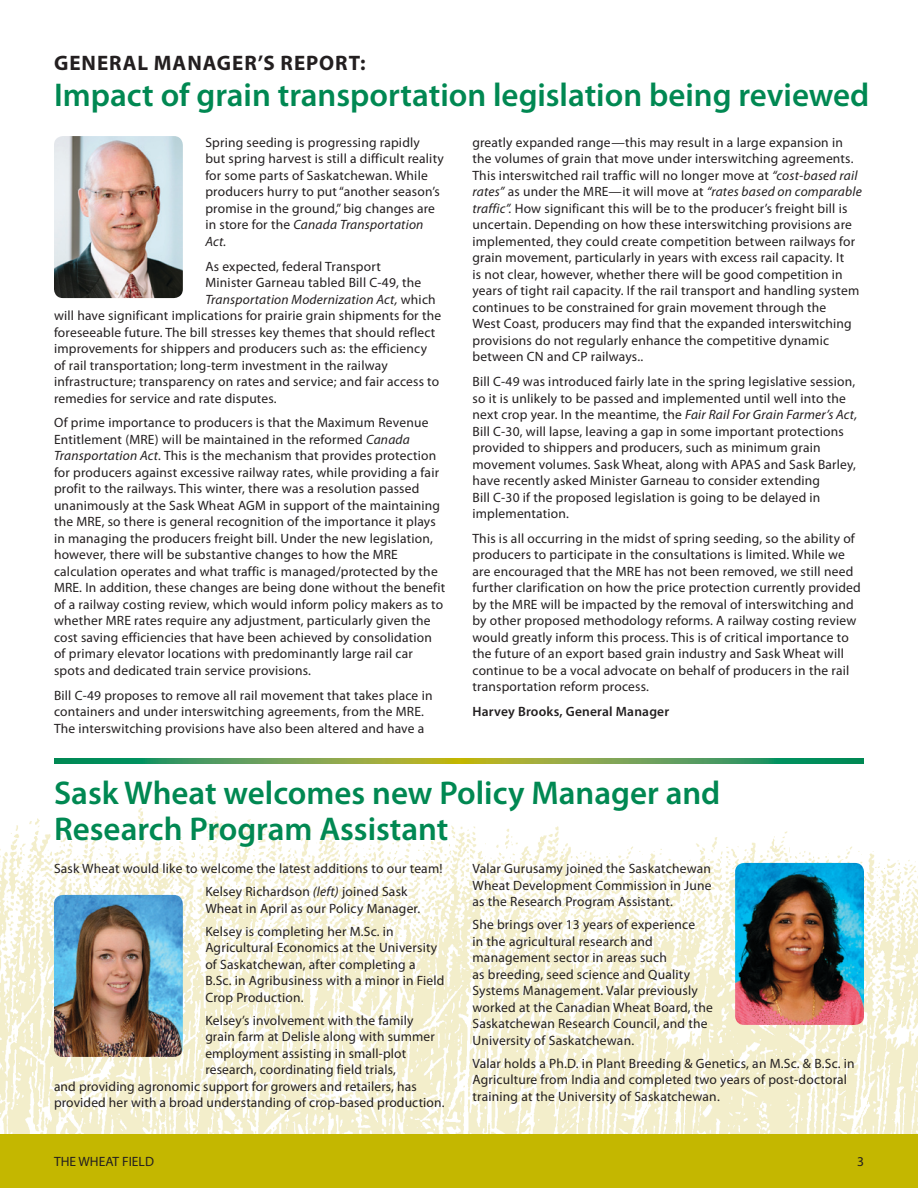
<style>
.page{position:relative;width:918px;height:1188px;background:#fff}
.page>*{position:absolute;margin:0;border:0;box-sizing:border-box;transform-origin:0 0}
.t1{font:600 33px/36px "Myriad Pro";color:#008852}
.t2{font:700 21px "Myriad Pro";letter-spacing:.045em;color:#231f20}
.t3{font:13.5px/16.5px "Myriad Pro";letter-spacing:.015em;color:#231f20}
.t4{font:italic 13.5px "Myriad Pro";letter-spacing:.015em;color:#231f20}
.t5{font:600 13.5px "Myriad Pro";letter-spacing:.015em;color:#231f20}
.s1{font-style:italic}
.s2{font-style:normal}
</style>
<div class="page">
<img style="left:0;top:808px;width:918px;height:326px">
<div style="left:0;top:1134px;width:918px;height:54px;background:#c4b700"></div>
<img style="left:54px;top:136px;width:129px;height:162px">
<svg style="left:459px;top:759px;width:405px;height:4px;background:#5f9f4f"></svg>
<svg style="left:54px;top:759px;width:405px;height:4px;background:#5f9f4f"></svg>
<img style="left:54px;top:895px;width:129px;height:162px">
<img style="left:735px;top:863px;width:129px;height:162px">
<p class="t2" style="left:54px;top:49px;width:313px">GENERAL MANAGER’S REPORT:</p>
<p class="t1" style="left:54px;top:76px;width:817px">Impact of grain transportation legislation being reviewed</p>
<p class="t3" style="left:205px;top:134px;width:240px">Spring seeding is progressing rapidly<br>but spring harvest is still a difficult reality for some parts of Saskatchewan. While producers hurry to put “another season’s promise in the ground,” big changes are in store for the <span class="s1">Canada Transportation Act.</span></p>
<p class="t3" style="left:205px;top:258px;width:177px">As expected, federal Transport</p>
<p class="t3" style="left:205px;top:274px;width:217px">Minister Garneau tabled Bill C-49, the</p>
<p class="t4" style="left:205px;top:291px;width:232px">Transportation Modernization Act, <span class="s2">which</span></p>
<p class="t3" style="left:54px;top:307px;width:389px">will have significant implications for prairie grain shipments for the</p>
<p class="t3" style="left:54px;top:324px;width:383px">foreseeable future. The bill stresses key themes that should reflect</p>
<p class="t3" style="left:54px;top:340px;width:375px">improvements for shippers and producers such as: the efficiency</p>
<p class="t3" style="left:54px;top:357px;width:335px">of rail transportation; long-term investment in the railway</p>
<p class="t3" style="left:54px;top:373px;width:387px">infrastructure; transparency on rates and service; and fair access to</p>
<p class="t3" style="left:54px;top:390px;width:223px">remedies for service and rate disputes.</p>
<p class="t3" style="left:54px;top:414px;width:393px">Of prime importance to producers is that the Maximum Revenue Entitlement (MRE) will be maintained in the reformed <span class="s1">Canada Transportation Act.</span> This is the mechanism that provides protection for producers against excessive railway rates, while providing a fair profit to the railways. This winter, there was a resolution passed unanimously at the Sask Wheat AGM in support of the maintaining the MRE, so there is general recognition of the importance it plays in managing the producers freight bill. Under the new legislation, however, there will be substantive changes to how the MRE calculation operates and what traffic is managed/protected by the MRE. In addition, these changes are being done without the benefit of a railway costing review, which would inform policy makers as to whether MRE rates require any adjustment, particularly given the cost saving efficiencies that have been achieved by consolidation of primary elevator locations with predominantly large rail car spots and dedicated train service provisions.</p>
<p class="t3" style="left:54px;top:687px;width:380px">Bill C-49 proposes to remove all rail movement that takes place in containers and under interswitching agreements, from the MRE.<br>The interswitching provisions have also been altered and have a</p>
<p class="t3" style="left:472px;top:134px;width:391px">greatly expanded range—this may result in a large expansion in the volumes of grain that move under interswitching agreements.<br>This interswitched rail traffic will no longer move at <span class="s1">“cost-based rail rates”</span> as under the MRE—it will move at <span class="s1">“rates based on comparable traffic”.</span> How significant this will be to the producer’s freight bill is uncertain. Depending on how these interswitching provisions are implemented, they could create competition between railways for grain movement, particularly in years with excess rail capacity. It<br>is not clear, however, whether there will be good competition in years of tight rail capacity. If the rail transport and handling system continues to be constrained for grain movement through the<br>West Coast, producers may find that the expanded interswitching provisions do not regularly enhance the competitive dynamic between CN and CP railways..</p>
<p class="t3" style="left:472px;top:373px;width:386px">Bill C-49 was introduced fairly late in the spring legislative session, so it is unlikely to be passed and implemented until well into the next crop year. In the meantime, the <span class="s1">Fair Rail For Grain Farmer’s Act, </span>Bill C-30, will lapse, leaving a gap in some important protections provided to shippers and producers, such as minimum grain movement volumes. Sask Wheat, along with APAS and Sask Barley, have recently asked Minister Garneau to consider extending<br>Bill C-30 if the proposed legislation is going to be delayed in implementation.</p>
<p class="t3" style="left:472px;top:530px;width:390px">This is all occurring in the midst of spring seeding, so the ability of producers to participate in the consultations is limited. While we are encouraged that the MRE has not been removed, we still need further clarification on how the price protection currently provided by the MRE will be impacted by the removal of interswitching and by other proposed methodology reforms. A railway costing review would greatly inform this process. This is of critical importance to the future of an export based grain industry and Sask Wheat will continue to be a vocal advocate on behalf of producers in the rail transportation reform process.</p>
<p class="t5" style="left:472px;top:703px;width:198px">Harvey Brooks, General Manager</p>
<p class="t1" style="left:54px;top:774px;width:668px">Sask Wheat welcomes new Policy Manager and<br>Research Program Assistant</p>
<p class="t3" style="left:54px;top:860px;width:390px">Sask Wheat would like to welcome the latest additions to our team!</p>
<p class="t3" style="left:205px;top:883px;width:215px">Kelsey Richardson <span class="s1">(left)</span> joined Sask<br>Wheat in April as our Policy Manager.</p>
<p class="t3" style="left:205px;top:923px;width:241px">Kelsey is completing her M.Sc. in Agricultural Economics at the University of Saskatchewan, after completing a<br>B.Sc. in Agribusiness with a minor in Field Crop Production.</p>
<p class="t3" style="left:205px;top:1012px;width:210px">Kelsey’s involvement with the family</p>
<p class="t3" style="left:205px;top:1028px;width:231px">grain farm at Delisle along with summer</p>
<p class="t3" style="left:205px;top:1045px;width:202px">employment assisting in small-plot</p>
<p class="t3" style="left:205px;top:1061px;width:192px">research, coordinating field trials,</p>
<p class="t3" style="left:54px;top:1078px;width:364px">and providing agronomic support for growers and retailers, has</p>
<p class="t3" style="left:54px;top:1094px;width:390px">provided her with a broad understanding of crop-based production.</p>
<p class="t3" style="left:472px;top:860px;width:241px;text-align:justify">Valar Gurusamy joined the Saskatchewan Wheat Development Commission in June as the Research Program Assistant.</p>
<p class="t3" style="left:472px;top:916px;width:242px">She brings over 13 years of experience<br>in the agricultural research and management sector in areas such<br>as breeding, seed science and Quality Systems Management. Valar previously worked at the Canadian Wheat Board, the Saskatchewan Research Council, and the University of Saskatchewan.</p>
<p class="t3" style="left:472px;top:1055px;width:384px">Valar holds a Ph.D. in Plant Breeding &amp; Genetics, an M.Sc. &amp; B.Sc. in<br>Agriculture from India and completed two years of post-doctoral training at the University of Saskatchewan.</p>
<p class="t3" style="left:54px;top:1153px;width:101px">THE WHEAT FIELD</p>
<p class="t3" style="left:857px;top:1153px;width:8px">3</p>
</div>
